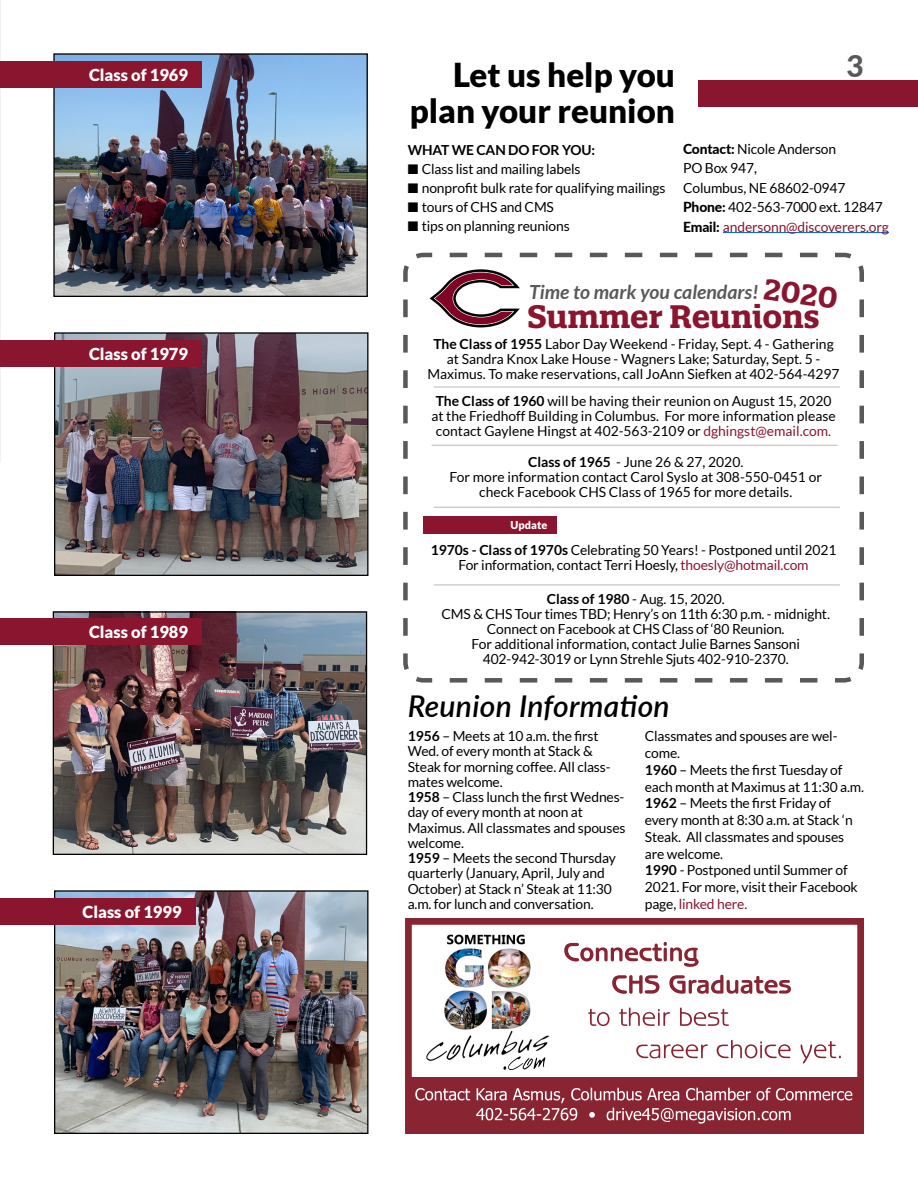
<style>
.page{position:relative;width:918px;height:1188px;background:#fff}
.page>*{position:absolute;margin:0;border:0;box-sizing:border-box;transform-origin:0 0}
.t1{font:900 33px/36px "Lato";color:#000;text-align:right}
.t2{font:700 31.5px "Quatro Slab";letter-spacing:-.01em;color:#8a152f}
.t3{font:italic 600 30px "Lato";letter-spacing:.01em;color:#000}
.t4{font:800 30px "Lato";color:#58595b}
.t5{font:700 28.5px "Quatro Slab";color:#8a152f}
.t6{font:italic 700 19.5px "Lato";color:#58595b}
.t7{font:900 16.5px "Lato";color:#fff}
.t8{font:13.8px/15.3px "Lato";letter-spacing:-.01em;color:#000;text-align:center}
.t9{font:700 13.8px "Lato";letter-spacing:-.01em;color:#000}
.t10{font:900 10.95px "Lato";color:#fff}
.s1{font-weight:800}
.s2{color:#8a152f}
.s3{font-weight:700}
</style>
<div class="page">
<svg style="left:405px;top:918px;width:459px;height:216px"></svg>
<div style="left:409px;top:1077px;width:450px;height:52px;background:#892532"></div>
<img style="left:422px;top:930px;width:141px;height:141px">
<svg style="left:564px;top:942px;width:277px;height:122px"></svg>
<svg style="left:503px;top:1056px;width:42px;height:15px"></svg>
<svg style="left:415px;top:1088px;width:437px;height:36px"></svg>
<img style="left:55px;top:55px;width:311px;height:240px">
<div style="left:53px;top:53px;width:315px;height:244px;border:1px solid #000"></div>
<img style="left:56px;top:334px;width:310px;height:240px">
<div style="left:54px;top:332px;width:314px;height:244px;border:1px solid #000"></div>
<img style="left:55px;top:613px;width:310px;height:240px">
<div style="left:53px;top:611px;width:314px;height:244px;border:1px solid #000"></div>
<img style="left:56px;top:892px;width:310px;height:240px">
<div style="left:54px;top:890px;width:314px;height:244px;border:1px solid #000"></div>
<div style="left:698px;top:80px;width:220px;height:26px;background:#8a152f"></div>
<div style="left:0;top:62px;width:202px;height:26px;background:#8a152f"></div>
<div style="left:0;top:341px;width:202px;height:26px;background:#8a152f"></div>
<div style="left:0;top:619px;width:202px;height:26px;background:#8a152f"></div>
<div style="left:0;top:898px;width:195px;height:27px;background:#8a152f"></div>
<svg style="left:403px;top:252px;width:461px;height:431px"></svg>
<hr style="left:432px;top:445px;width:406px;height:1px;background:#c7c8ca">
<svg style="left:428px;top:268px;width:95px;height:61px"></svg>
<hr style="left:434px;top:507px;width:406px;height:1px;background:#c7c8ca">
<hr style="left:434px;top:584px;width:406px;height:2px;background:#c7c8ca">
<hr style="left:434px;top:386px;width:406px;height:2px;background:#c7c8ca">
<hr style="left:723px;top:232px;width:166px;height:1px;background:#0563c1">
<div style="left:423px;top:516px;width:133px;height:18px;background:#8a152f"></div>
<p class="t7" style="left:89px;top:65px;width:101px">Class of 1969</p>
<p class="t7" style="left:89px;top:344px;width:101px">Class of 1979</p>
<p class="t7" style="left:89px;top:622px;width:101px">Class of 1989</p>
<p class="t7" style="left:83px;top:902px;width:101px">Class of 1999</p>
<h1 class="t1" style="left:410px;top:56px;width:267px">Let us help you plan your reunion</h1>
<p class="t9" style="left:408px;top:142px;width:189px">WHAT WE CAN DO FOR YOU:</p>
<p class="t8" style="left:408px;top:161px;width:174px">■ Class list and mailing labels</p>
<p class="t8" style="left:408px;top:180px;width:259px">■ nonprofit bulk rate for qualifying mailings</p>
<p class="t8" style="left:408px;top:199px;width:148px">■ tours of CHS and CMS</p>
<p class="t8" style="left:408px;top:218px;width:164px">■ tips on planning reunions</p>
<h3 class="t4" style="left:847px;top:43px;width:19px">3</h3>
<p class="t8" style="left:683px;top:139px;width:207px;line-height:19.5px;text-align:left"><span class="s1">Contact:</span> Nicole Anderson<br>PO Box 947,<br>Columbus, NE 68602-0947<br><span class="s1">Phone:</span> 402-563-7000 ext. 12847<br><span class="s1">Email:</span> <span class="s2">andersonn@discoverers.org</span></p>
<h3 class="t6" style="left:529px;top:281px;width:231px">Time to mark you calendars!</h3>
<h3 class="t5" style="left:766px;top:271px;width:76px;rotate:8deg">2020</h3>
<h2 class="t2" style="left:527px;top:296px;width:294px">Summer Reunions</h2>
<p class="t8" style="left:428px;top:336px;width:414px"><span class="s3">The Class of 1955</span> Labor Day Weekend - Friday, Sept. 4 - Gathering at Sandra Knox Lake House - Wagners Lake; Saturday, Sept. 5 -<br>Maximus. To make reservations, call JoAnn Siefken at 402-564-4297</p>
<p class="t8" style="left:431px;top:394px;width:406px"><span class="s3">The Class of 1960</span> will be having their reunion on August 15, 2020 at the Friedhoff Building in Columbus. For more information please contact Gaylene Hingst at 402-563-2109 or <span class="s2">dghingst@email.com.</span></p>
<p class="t8" style="left:450px;top:454px;width:374px"><span class="s3">Class of 1965</span> - June 26 &amp; 27, 2020.<br>For more information contact Carol Syslo at 308-550-0451 or check Facebook CHS Class of 1965 for more details.</p>
<p class="t10" style="left:511px;top:519px;width:38px">Update</p>
<p class="t8" style="left:431px;top:543px;width:407px"><span class="s3">1970s - Class of 1970s</span> Celebrating 50 Years! - Postponed until 2021<br>For information, contact Terri Hoesly, <span class="s2">thoesly@hotmail.com</span></p>
<p class="t8" style="left:442px;top:592px;width:390px"><span class="s3">Class of 1980</span> - Aug. 15, 2020.<br>CMS &amp; CHS Tour times TBD; Henry’s on 11th 6:30 p.m. - midnight.<br>Connect on Facebook at CHS Class of ‘80 Reunion.<br>For additional information, contact Julie Barnes Sansoni 402-942-3019 or Lynn Strehle Sjuts 402-910-2370.</p>
<h3 class="t3" style="left:408px;top:684px;width:264px">Reunion Information</h3>
<p class="t8" style="left:408px;top:729px;width:219px;text-align:left"><span class="s3">1956</span> – Meets at 10 a.m. the first<br>Wed. of every month at Stack &amp;<br>Steak for morning coffee. All class&shy;mates welcome.<br><span class="s3">1958</span> – Class lunch the first Wednes&shy;day of every month at noon at<br>Maximus. All classmates and spouses welcome.<br><span class="s3">1959</span> – Meets the second Thursday quarterly (January, April, July and<br>October) at Stack n’ Steak at 11:30 a.m. for lunch and conversation.</p>
<p class="t8" style="left:645px;top:728px;width:221px;line-height:16.8px;text-align:left">Classmates and spouses are wel&shy;come.<br><span class="s3">1960</span> – Meets the first Tuesday of each month at Maximus at 11:30 a.m.<br><span class="s3">1962</span> – Meets the first Friday of every month at 8:30 a.m. at Stack ‘n<br>Steak. All classmates and spouses are welcome.<br><span class="s3">1990</span> - Postponed until Summer of<br>2021. For more, visit their Facebook page, <span class="s2">linked here.</span></p>
</div>
